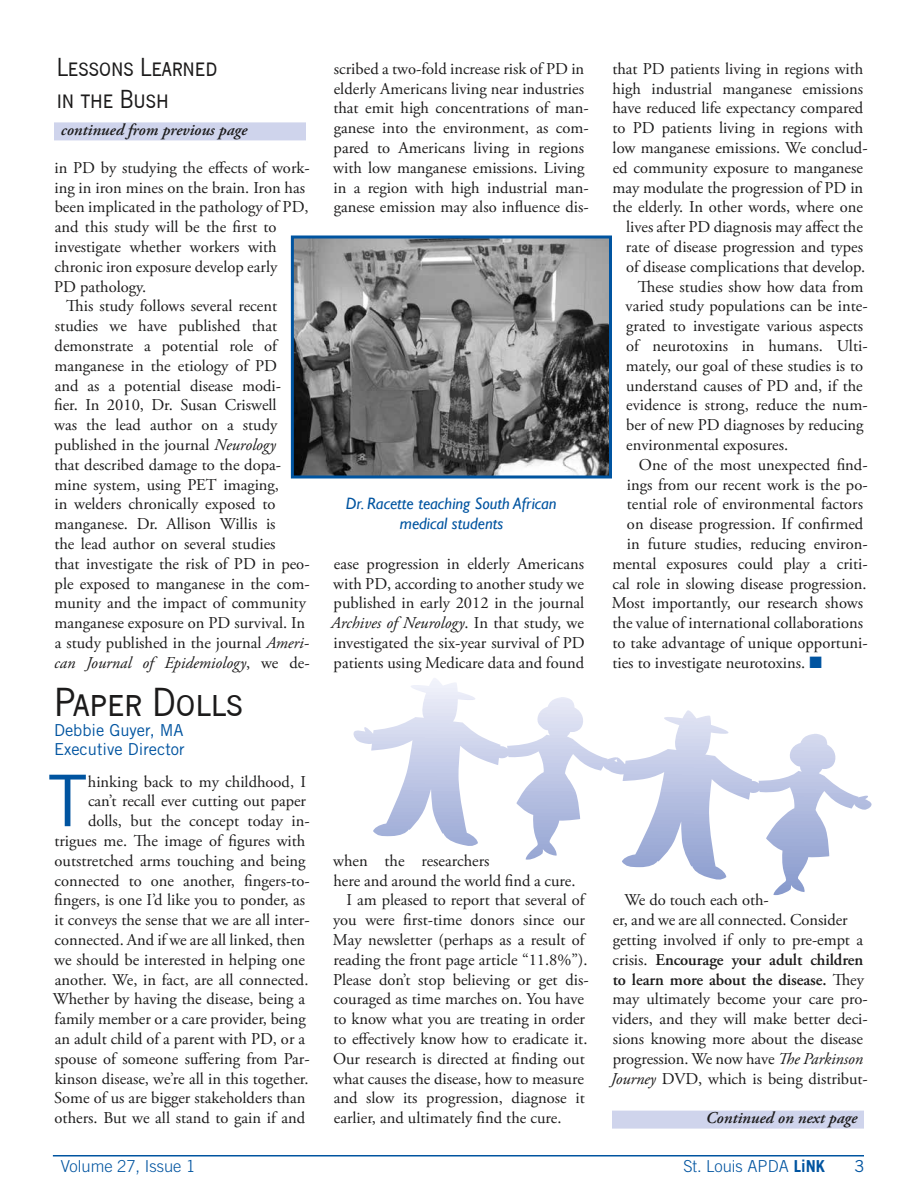
<style>
.page{position:relative;width:918px;height:1188px;background:#fff}
.page>*{position:absolute;margin:0;border:0;box-sizing:border-box;transform-origin:0 0}
.t1{font:71.4px "Trade Gothic LT Std";color:#0054a0}
.t2{font:42px "News Got SCT";color:#1c1b1b}
.t3{font:27px/32.4px "News Got SCT";color:#1c1b1b;scale:.95 1}
.t4{font:16.5px/19.8px "Adobe Garamond Pro";color:#1c1b1b}
.t5{font:italic 16.5px/19.8px "Gill Sans";color:#0054a0;text-align:center}
.t6{font:italic 600 16.5px "Adobe Garamond Pro";color:#1c1b1b}
.t7{font:16.5px/19.8px "Trade Gothic LT Std";color:#0054a0}
.t8{font:300 16.5px "Trade Gothic LT Std";color:#0054a0}
.t9{font:italic 16.5px "Adobe Garamond Pro";color:#1c1b1b}
.s1{font-style:italic}
.s2{font-style:normal}
.s3{color:#0054a0}
.s4{font-weight:600}
.s5{font-weight:700}
</style>
<div class="page">
<hr style="left:53px;top:1155px;width:811px;height:1px;background:#0054a0">
<div style="left:54px;top:122px;width:252px;height:18px;background:#cfd4ec"></div>
<div style="left:612px;top:1111px;width:252px;height:18px;background:#cfd4ec"></div>
<img style="left:295px;top:240px;width:313px;height:234px">
<div style="left:291px;top:236px;width:321px;height:242px;border:3px solid #0054a0"></div>
<svg style="left:353px;top:678px;width:499px;height:218px"></svg>
<h3 class="t3" style="left:57px;top:51px;width:171px">Lessons Learned in the Bush</h3>
<p class="t6" style="left:61px;top:120px;width:188px">continued from previous page</p>
<p class="t4" style="left:54px;top:158px;width:257px">in PD by studying the effects of work-</p>
<p class="t4" style="left:54px;top:178px;width:252px">ing in iron mines on the brain. Iron has</p>
<p class="t4" style="left:55px;top:198px;width:255px">been implicated in the pathology of PD,</p>
<p class="t4" style="left:55px;top:218px;width:223px">and this study will be the first to</p>
<p class="t4" style="left:54px;top:237px;width:224px">investigate whether workers with</p>
<p class="t4" style="left:55px;top:257px;width:224px">chronic iron exposure develop early</p>
<p class="t4" style="left:54px;top:277px;width:94px">PD pathology.</p>
<p class="t4" style="left:66px;top:297px;width:212px">This study follows several recent</p>
<p class="t4" style="left:55px;top:317px;width:224px">studies we have published that</p>
<p class="t4" style="left:55px;top:336px;width:224px">demonstrate a potential role of</p>
<p class="t4" style="left:54px;top:356px;width:224px">manganese in the etiology of PD</p>
<p class="t4" style="left:55px;top:376px;width:228px">and as a potential disease modi-</p>
<p class="t4" style="left:54px;top:396px;width:224px">fier. In 2010, Dr. Susan Criswell</p>
<p class="t4" style="left:54px;top:416px;width:225px">was the lead author on a study</p>
<p class="t4" style="left:55px;top:435px;width:223px">published in the journal <span class="s1">Neurology</span></p>
<p class="t4" style="left:54px;top:455px;width:228px">that described damage to the dopa-</p>
<p class="t4" style="left:54px;top:475px;width:226px">mine system, using PET imaging,</p>
<p class="t4" style="left:54px;top:495px;width:223px">in welders chronically exposed to</p>
<p class="t4" style="left:54px;top:515px;width:223px">manganese. Dr. Allison Willis is</p>
<p class="t4" style="left:54px;top:534px;width:223px">the lead author on several studies</p>
<p class="t4" style="left:54px;top:554px;width:257px">that investigate the risk of PD in peo-</p>
<p class="t4" style="left:55px;top:574px;width:256px">ple exposed to manganese in the com-</p>
<p class="t4" style="left:54px;top:594px;width:253px">munity and the impact of community</p>
<p class="t4" style="left:54px;top:614px;width:252px">manganese exposure on PD survival. In</p>
<p class="t4" style="left:55px;top:633px;width:256px">a study published in the journal <span class="s1">Ameri-</span></p>
<p class="t9" style="left:54px;top:653px;width:257px">can Journal of Epidemiology<span class="s2">, we de-</span></p>
<h2 class="t2" style="left:54px;top:679px;width:191px">Paper Dolls</h2>
<p class="t7" style="left:54px;top:720px;width:132px">Debbie Guyer, MA<br>Executive Director</p>
<h1 class="t1" style="left:48px;top:758px;width:41px">T</h1>
<p class="t4" style="left:53px;top:772px;width:258px;text-align:right">hinking back to my childhood, I<br>can’t recall ever cutting out paper<br>dolls, but the concept today in&shy;trigues me. The image of figures with outstretched arms touching and being connected to one another, fingers-to&shy;fingers, is one I’d like you to ponder, as it conveys the sense that we are all inter&shy;connected. And if we are all linked, then we should be interested in helping one another. We, in fact, are all connected.<br>Whether by having the disease, being a family member or a care provider, being an adult child of a parent with PD, or a spouse of someone suffering from Par&shy;kinson disease, we’re all in this together.<br>Some of us are bigger stakeholders than others. But we all stand to gain if and</p>
<p class="t4" style="left:333px;top:59px;width:257px">scribed a two-fold increase risk of PD in elderly Americans living near industries that emit high concentrations of man&shy;ganese into the environment, as com&shy;pared to Americans living in regions with low manganese emissions. Living in a region with high industrial man&shy;ganese emission may also influence dis-</p>
<p class="t5" style="left:346px;top:494px;width:212px">Dr. Racette teaching South African medical students</p>
<p class="t4" style="left:331px;top:554px;width:255px;text-align:justify">ease progression in elderly Americans with PD, according to another study we published in early 2012 in the journal <span class="s1">Archives of Neurology</span>. In that study, we investigated the six-year survival of PD patients using Medicare data and found</p>
<p class="t4" style="left:612px;top:59px;width:252px">that PD patients living in regions with</p>
<p class="t4" style="left:612px;top:79px;width:252px">high industrial manganese emissions</p>
<p class="t4" style="left:612px;top:99px;width:252px">have reduced life expectancy compared</p>
<p class="t4" style="left:612px;top:119px;width:252px">to PD patients living in regions with</p>
<p class="t4" style="left:613px;top:138px;width:257px">low manganese emissions. We conclud-</p>
<p class="t4" style="left:613px;top:158px;width:252px">ed community exposure to manganese</p>
<p class="t4" style="left:612px;top:178px;width:252px">may modulate the progression of PD in</p>
<p class="t4" style="left:612px;top:198px;width:252px">the elderly. In other words, where one</p>
<p class="t4" style="left:626px;top:218px;width:238px">lives after PD diagnosis may affect the</p>
<p class="t4" style="left:626px;top:237px;width:239px">rate of disease progression and types</p>
<p class="t4" style="left:626px;top:257px;width:241px">of disease complications that develop.</p>
<p class="t4" style="left:638px;top:277px;width:227px">These studies show how data from</p>
<p class="t4" style="left:626px;top:297px;width:243px">varied study populations can be inte-</p>
<p class="t4" style="left:626px;top:317px;width:238px">grated to investigate various aspects</p>
<p class="t4" style="left:626px;top:336px;width:243px">of neurotoxins in humans. Ulti-</p>
<p class="t4" style="left:626px;top:356px;width:239px">mately, our goal of these studies is to</p>
<p class="t4" style="left:626px;top:376px;width:238px">understand causes of PD and, if the</p>
<p class="t4" style="left:626px;top:396px;width:243px">evidence is strong, reduce the num-</p>
<p class="t4" style="left:626px;top:416px;width:239px">ber of new PD diagnoses by reducing</p>
<p class="t4" style="left:626px;top:435px;width:163px">environmental exposures.</p>
<p class="t4" style="left:639px;top:455px;width:230px">One of the most unexpected find-</p>
<p class="t4" style="left:627px;top:475px;width:242px">ings from our recent work is the po-</p>
<p class="t4" style="left:627px;top:495px;width:238px">tential role of environmental factors</p>
<p class="t4" style="left:627px;top:515px;width:238px">on disease progression. If confirmed</p>
<p class="t4" style="left:627px;top:534px;width:242px">in future studies, reducing environ-</p>
<p class="t4" style="left:612px;top:554px;width:257px">mental exposures could play a criti-</p>
<p class="t4" style="left:613px;top:574px;width:255px">cal role in slowing disease progression.</p>
<p class="t4" style="left:612px;top:594px;width:253px">Most importantly, our research shows</p>
<p class="t4" style="left:612px;top:614px;width:252px">the value of international collaborations</p>
<p class="t4" style="left:612px;top:633px;width:257px">to take advantage of unique opportuni-</p>
<p class="t4" style="left:612px;top:653px;width:211px">ties to investigate neurotoxins. <span class="s3">■</span></p>
<p class="t4" style="left:333px;top:851px;width:158px">when the researchers</p>
<p class="t4" style="left:333px;top:871px;width:244px">here and around the world find a cure.</p>
<p class="t4" style="left:346px;top:891px;width:240px">I am pleased to report that several of</p>
<p class="t4" style="left:333px;top:911px;width:253px">you were first-time donors since our</p>
<p class="t4" style="left:333px;top:930px;width:253px">May newsletter (perhaps as a result of</p>
<p class="t4" style="left:333px;top:950px;width:256px">reading the front page article “11.8%”).</p>
<p class="t4" style="left:333px;top:970px;width:257px">Please don’t stop believing or get dis-</p>
<p class="t4" style="left:334px;top:990px;width:252px">couraged as time marches on. You have</p>
<p class="t4" style="left:333px;top:1010px;width:253px">to know what you are treating in order</p>
<p class="t4" style="left:333px;top:1029px;width:256px">to effectively know how to eradicate it.</p>
<p class="t4" style="left:333px;top:1049px;width:253px">Our research is directed at finding out</p>
<p class="t4" style="left:333px;top:1069px;width:252px">what causes the disease, how to measure</p>
<p class="t4" style="left:334px;top:1089px;width:252px">and slow its progression, diagnose it</p>
<p class="t4" style="left:334px;top:1109px;width:229px">earlier, and ultimately find the cure.</p>
<p class="t4" style="left:611px;top:891px;width:258px;text-indent:14px">We do touch each oth-<br>er, and we are all connected. Consider getting involved if only to pre-empt a crisis. <span class="s4">Encourage your adult children to learn more about the disease.</span> They may ultimately become your care pro&shy;viders, and they will make better deci&shy;sions knowing more about the disease progression. We now have <span class="s1">The Parkinson Journey</span> DVD, which is being distribut-</p>
<p class="t6" style="left:706px;top:1108px;width:153px">Continued on next page</p>
<p class="t8" style="left:61px;top:1156px;width:136px">Volume 27, Issue 1</p>
<p class="t8" style="left:683px;top:1156px;width:143px">St. Louis APDA <span class="s5">LiNK</span></p>
<p class="t7" style="left:855px;top:1156px;width:12px">3</p>
</div>
